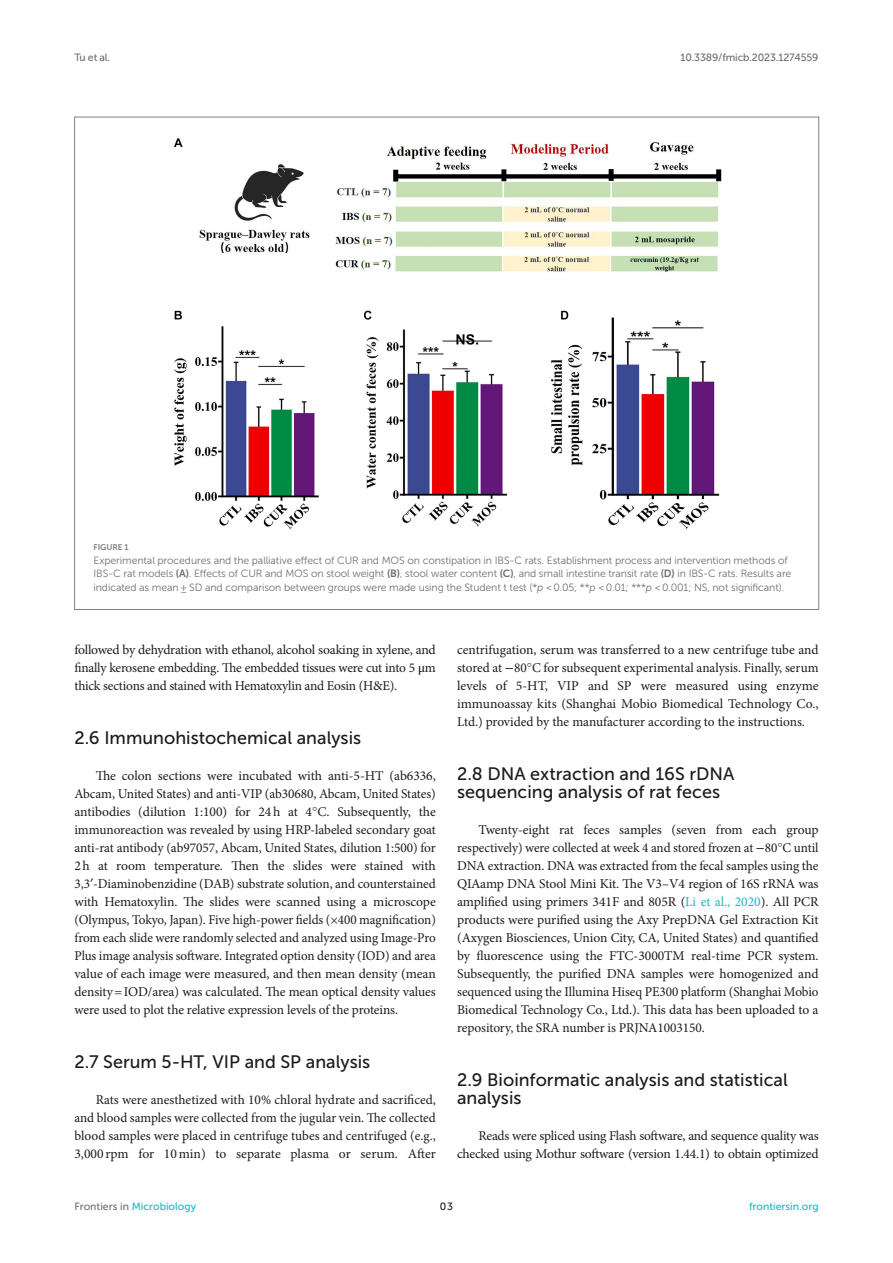
<style>
.page{position:relative;width:893px;height:1263px;background:#fff}
.page>*{position:absolute;margin:0;border:0;box-sizing:border-box;transform-origin:0 0}
.HEAD_2{font:18px/18px "Museo Sans 500";color:#1b1c1b}
.TEXT_FLUSH{font:13.5px/18px "Minion Pro";letter-spacing:-.01em;color:#1b1c1b;text-align:justify}
.FIG_LEG{font:10.5px/13.5px "Museo Sans 300";letter-spacing:-.01em;color:#706f70}
.t1{font:10.5px "Museo Sans 500";color:#1db5c3}
.t2{font:10.5px "Museo Sans 500";letter-spacing:-.015em;color:#706f70}
.t3{font:10.5px "Museo Sans 500";color:#1b1c1b}
.FIG_HD{font:8.25px "Museo Sans 700";letter-spacing:-.01em;color:#7e7f7f}
.s1{font-family:"Museo Sans 700"}
.s2{font-style:italic}
.s3{font-family:"STIX General"}
.s4{font-family:"STIX"}
.s5{font-family:"Gentium Plus"}
.s6{color:#1db5c3}
.s7{color:#706f70}
</style>
<div class="page">
<img style="left:174px;top:138px;width:548px;height:392px">
<p class="t2" style="left:74px;top:51px;width:37px">Tu et al.</p>
<p class="t2" style="left:680px;top:51px;width:140px">10.3389/fmicb.2023.1274559</p>
<p class="FIG_HD" style="left:94px;top:543px;width:37px">FIGURE 1</p>
<p class="FIG_LEG" style="left:94px;top:553px;width:699px">Experimental procedures and the palliative effect of CUR and MOS on constipation in IBS-C rats. Establishment process and intervention methods of<br>IBS-C rat models <span class="s1">(A)</span>. Effects of CUR and MOS on stool weight <span class="s1">(B)</span>, stool water content <span class="s1">(C)</span>, and small intestine transit rate <span class="s1">(D)</span> in IBS-C rats. Results are indicated as mean ± SD and comparison between groups were made using the Student t test (*<span class="s2">p</span> &lt; 0.05; **<span class="s2">p</span> &lt; 0.01; ***<span class="s2">p</span> &lt; 0.001; NS, not significant).</p>
<p class="TEXT_FLUSH" style="left:74px;top:641px;width:363px">followed by dehydration with ethanol, alcohol soaking in xylene, and finally kerosene embedding. The embedded tissues were cut into 5 <span class="s3">μ</span>m thick sections and stained with Hematoxylin and Eosin (H&amp;E).</p>
<p class="HEAD_2" style="left:74px;top:729px;width:288px">2.6 Immunohistochemical analysis</p>
<p class="TEXT_FLUSH" style="left:74px;top:767px;width:363px;text-indent:21px">The colon sections were incubated with anti-5-HT (ab6336, Abcam, United States) and anti-VIP (ab30680, Abcam, United States) antibodies (dilution 1:100) for 24h at 4<span class="s4">°</span>C. Subsequently, the immunoreaction was revealed by using HRP-labeled secondary goat anti-rat antibody (ab97057, Abcam, United States, dilution 1:500) for 2h at room temperature. Then the slides were stained with 3,3<span class="s5">′</span>-Diaminobenzidine (DAB) substrate solution, and counterstained with Hematoxylin. The slides were scanned using a microscope (Olympus, Tokyo, Japan). Five high-power fields (×400 magnification) from each slide were randomly selected and analyzed using Image-Pro Plus image analysis software. Integrated option density (IOD) and area value of each image were measured, and then mean density (mean density=IOD/area) was calculated. The mean optical density values were used to plot the relative expression levels of the proteins.</p>
<p class="HEAD_2" style="left:74px;top:1053px;width:297px">2.7 Serum 5-HT, VIP and SP analysis</p>
<p class="TEXT_FLUSH" style="left:74px;top:1091px;width:363px;text-indent:21px">Rats were anesthetized with 10% chloral hydrate and sacrificed, and blood samples were collected from the jugular vein. The collected blood samples were placed in centrifuge tubes and centrifuged (e.g., 3,000 rpm for 10min) to separate plasma or serum. After</p>
<p class="TEXT_FLUSH" style="left:457px;top:641px;width:363px">centrifugation, serum was transferred to a new centrifuge tube and stored at <span class="s3">−</span>80<span class="s4">°</span>C for subsequent experimental analysis. Finally, serum levels of 5-HT, VIP and SP were measured using enzyme immunoassay kits (Shanghai Mobio Biomedical Technology Co., Ltd.) provided by the manufacturer according to the instructions.</p>
<p class="HEAD_2" style="left:457px;top:765px;width:279px">2.8 DNA extraction and 16S rDNA sequencing analysis of rat feces</p>
<p class="TEXT_FLUSH" style="left:457px;top:821px;width:363px;text-indent:21px">Twenty-eight rat feces samples (seven from each group respectively) were collected at week 4 and stored frozen at <span class="s3">−</span>80<span class="s4">°</span>C until DNA extraction. DNA was extracted from the fecal samples using the QIAamp DNA Stool Mini Kit. The V3–V4 region of 16S rRNA was amplified using primers 341F and 805R (<span class="s6">Li et al., 2020</span>). All PCR products were purified using the Axy PrepDNA Gel Extraction Kit (Axygen Biosciences, Union City, CA, United States) and quantified by fluorescence using the FTC-3000TM real-time PCR system.<br>Subsequently, the purified DNA samples were homogenized and sequenced using the Illumina Hiseq PE300 platform (Shanghai Mobio Biomedical Technology Co., Ltd.). This data has been uploaded to a repository, the SRA number is PRJNA1003150.</p>
<p class="HEAD_2" style="left:457px;top:1071px;width:332px">2.9 Bioinformatic analysis and statistical analysis</p>
<p class="TEXT_FLUSH" style="left:457px;top:1127px;width:363px;text-align:right">Reads were spliced using Flash software, and sequence quality was checked using Mothur software (version 1.44.1) to obtain optimized</p>
<p class="t1" style="left:74px;top:1200px;width:123px"><span class="s7">Frontiers in</span> Microbiology</p>
<p class="t3" style="left:440px;top:1200px;width:15px">03</p>
<p class="t1" style="left:749px;top:1200px;width:71px">frontiersin.org</p>
</div>
